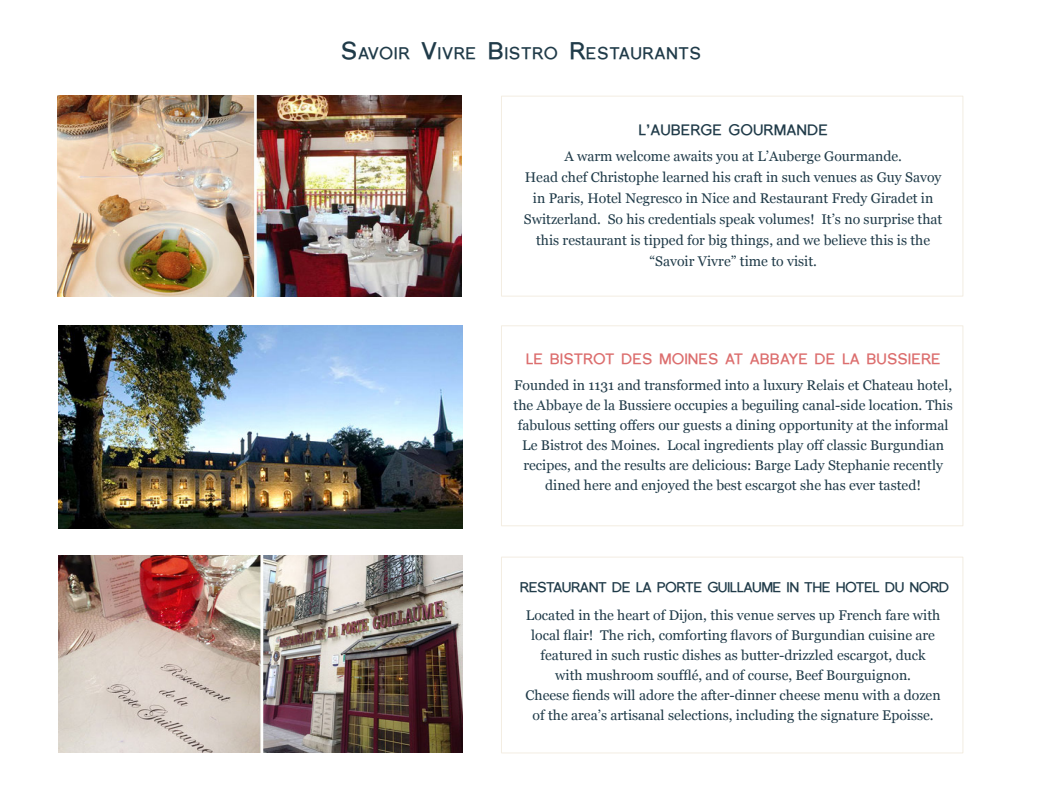
<style>
.page{position:relative;width:1042px;height:786px;background:#fff}
.page>*{position:absolute;margin:0;border:0;box-sizing:border-box;transform-origin:0 0}
.t1{font:700 16.8px "Florencesans";letter-spacing:.03em;color:#203b49}
.t2{font:700 15px "Florencesans";color:#dc6e6e}
.t3{font:700 15px "Florencesans";color:#203b49}
.t4{font:14px/20px "Georgia";color:#203b49;text-align:center}
.t5{font:700 14px "Florencesans";letter-spacing:-.04em;color:#203b49}
.s1{font-size:24px}
</style>
<div class="page">
<div style="left:501px;top:96px;width:462px;height:200px;border:1px solid #f3ede2"></div>
<div style="left:501px;top:556px;width:462px;height:197px;border:1px solid #f3ede2"></div>
<div style="left:501px;top:325px;width:462px;height:201px;border:1px solid #f3ede2"></div>
<img style="left:59px;top:325px;width:404px;height:202px">
<img style="left:58px;top:96px;width:403px;height:200px">
<img style="left:59px;top:555px;width:403px;height:197px">
<p class="t1" style="left:341px;top:44px;width:360px"><span class="s1">S</span>AVOIR <span class="s1">V</span>IVRE <span class="s1">B</span>ISTRO <span class="s1">R</span>ESTAURANTS</p>
<p class="t3" style="left:638px;top:121px;width:191px">L’AUBERGE GOURMANDE</p>
<p class="t4" style="left:564px;top:146px;width:339px">A warm welcome awaits you at L’Auberge Gourmande.</p>
<p class="t4" style="left:523px;top:167px;width:420px;line-height:21px">Head chef Christophe learned his craft in such venues as Guy Savoy in Paris, Hotel Negresco in Nice and Restaurant Fredy Giradet in<br>Switzerland. So his credentials speak volumes! It’s no surprise that</p>
<p class="t4" style="left:536px;top:230px;width:395px">this restaurant is tipped for big things, and we believe this is the</p>
<p class="t4" style="left:649px;top:251px;width:169px">“Savoir Vivre” time to visit.</p>
<p class="t2" style="left:525px;top:350px;width:416px">LE BISTROT DES MOINES AT ABBAYE DE LA BUSSIERE</p>
<p class="t4" style="left:513px;top:375px;width:440px">Founded in 1131 and transformed into a luxury Relais et Chateau hotel, the Abbaye de la Bussiere occupies a beguiling canal-side location. This fabulous setting offers our guests a dining opportunity at the informal Le Bistrot des Moines. Local ingredients play off classic Burgundian recipes, and the results are delicious: Barge Lady Stephanie recently dined here and enjoyed the best escargot she has ever tasted!</p>
<p class="t5" style="left:519px;top:579px;width:431px">RESTAURANT DE LA PORTE GUILLAUME IN THE HOTEL DU NORD</p>
<p class="t4" style="left:525px;top:605px;width:416px">Located in the heart of Dijon, this venue serves up French fare with</p>
<p class="t4" style="left:531px;top:625px;width:405px">local flair! The rich, comforting flavors of Burgundian cuisine are featured in such rustic dishes as butter-drizzled escargot, duck</p>
<p class="t4" style="left:555px;top:665px;width:357px">with mushroom soufflé, and of course, Beef Bourguignon.</p>
<p class="t4" style="left:525px;top:685px;width:416px">Cheese fiends will adore the after-dinner cheese menu with a dozen</p>
<p class="t4" style="left:532px;top:705px;width:402px">of the area’s artisanal selections, including the signature Epoisse.</p>
</div>
